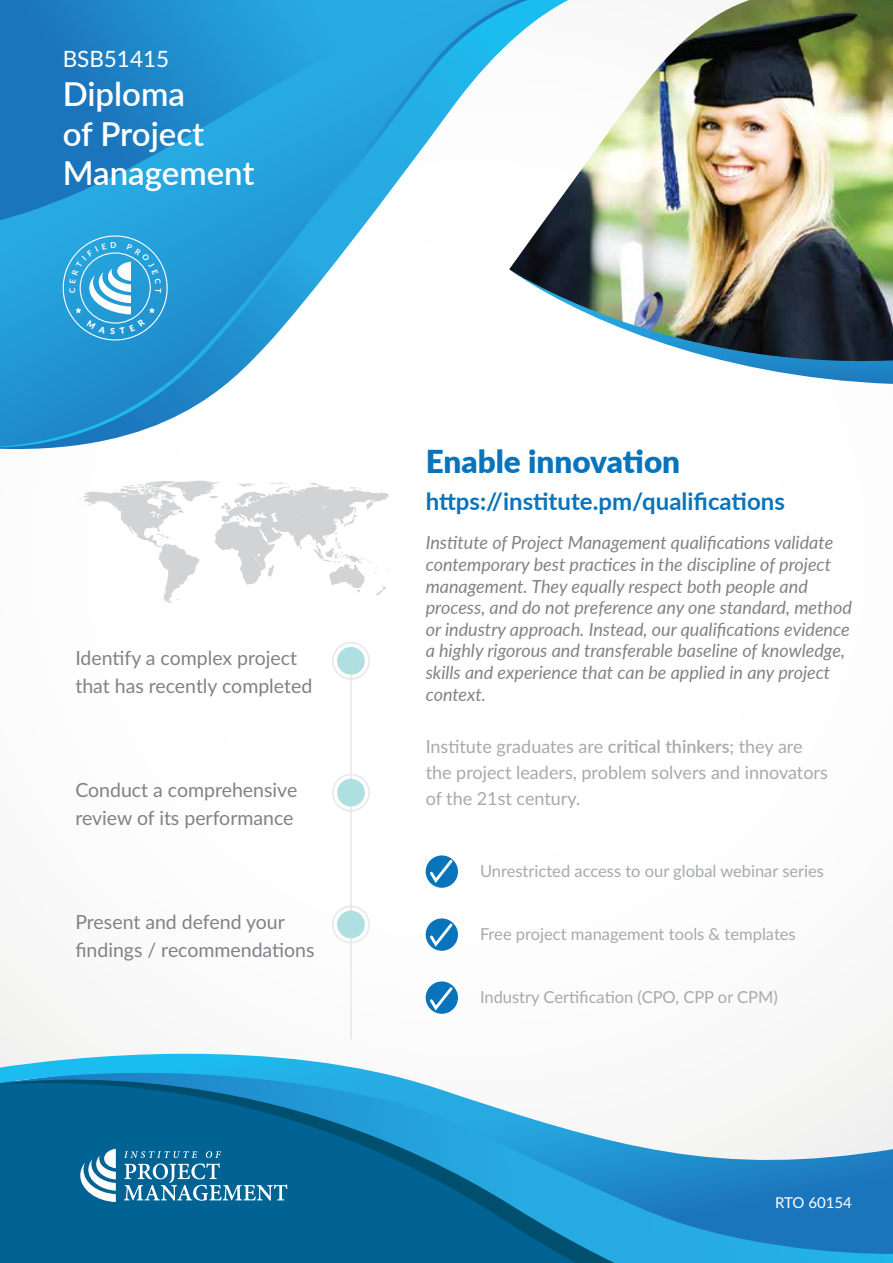
<style>
.page{position:relative;width:893px;height:1263px;background:#fff}
.page>*{position:absolute;margin:0;border:0;box-sizing:border-box;transform-origin:0 0}
.t1{font:600 33px/39.6px "Lato";color:#fff}
.t2{font:900 31.5px "Lato";color:#0974bb}
.t3{font:700 24px "Lato";color:#0974bb}
.t4{font:22.5px "Lato";color:#fff}
.t5{font:19.5px/27.9px "Lato";color:#808285}
.t6{font:italic 18px/21.6px "Lato";color:#808285}
.t7{font:18px/26.1px "Lato";color:#a7a9ac}
.t8{font:16.5px "Lato";color:#a7a9ac}
.t9{font:15px "Lato";color:#fff}
.s1{font-weight:600}
</style>
<div class="page">
<img style="left:568px;top:0;width:325px;height:269px">
<img style="left:568px;top:269px;width:325px;height:115px">
<svg style="left:0;top:0;width:568px;height:449px"></svg>
<svg style="left:0;top:0;width:527px;height:447px"></svg>
<svg style="left:0;top:0;width:466px;height:220px;background:#2f9cd5"></svg>
<svg style="left:0;top:1044px;width:893px;height:10px"></svg>
<svg style="left:0;top:1254px;width:893px;height:9px;background:#0b7aac"></svg>
<svg style="left:0;top:1054px;width:893px;height:200px"></svg>
<hr style="left:350px;top:655px;width:2px;height:384px;background:#e6e7e8">
<div style="left:337px;top:647px;width:28px;height:28px;background:#b0dfe1;border-radius:50%"></div>
<div style="left:332px;top:642px;width:38px;height:38px;border:2px solid #e6e7e8;border-radius:50%"></div>
<div style="left:337px;top:779px;width:28px;height:27px;background:#b0dfe1;border-radius:50%"></div>
<div style="left:332px;top:774px;width:38px;height:37px;border:2px solid #e6e7e8;border-radius:50%"></div>
<div style="left:337px;top:910px;width:28px;height:28px;background:#b0dfe1;border-radius:50%"></div>
<div style="left:332px;top:905px;width:38px;height:38px;border:2px solid #e6e7e8;border-radius:50%"></div>
<svg style="left:79px;top:480px;width:310px;height:123px"></svg>
<svg style="left:80px;top:1149px;width:36px;height:53px"></svg>
<svg style="left:124px;top:1151px;width:163px;height:50px;background:#3080a8"></svg>
<svg style="left:426px;top:855px;width:32px;height:33px"></svg>
<svg style="left:426px;top:918px;width:32px;height:33px"></svg>
<svg style="left:426px;top:981px;width:32px;height:33px"></svg>
<svg style="left:427px;top:857px;width:28px;height:28px"></svg>
<svg style="left:427px;top:921px;width:28px;height:28px"></svg>
<svg style="left:427px;top:985px;width:28px;height:28px"></svg>
<svg style="left:63px;top:235px;width:105px;height:105px;background:#45abdd"></svg>
<p class="t4" style="left:63px;top:42px;width:108px">BSB51415</p>
<h1 class="t1" style="left:63px;top:73px;width:193px">Diploma<br>of Project<br>Management</h1>
<p class="t5" style="left:75px;top:644px;width:238px">Identify a complex project that has recently completed</p>
<p class="t5" style="left:75px;top:775px;width:223px">Conduct a comprehensive review of its performance</p>
<p class="t5" style="left:75px;top:907px;width:241px">Present and defend your findings / recommendations</p>
<h2 class="t2" style="left:426px;top:437px;width:256px">Enable innovation</h2>
<h3 class="t3" style="left:426px;top:483px;width:361px">https://institute.pm/qualifications</h3>
<p class="t6" style="left:426px;top:531px;width:428px">Institute of Project Management qualifications validate contemporary best practices in the discipline of project management. They equally respect both people and process, and do not preference any one standard, method or industry approach. Instead, our qualifications evidence a highly rigorous and transferable baseline of knowledge, skills and experience that can be applied in any project context.</p>
<p class="t7" style="left:426px;top:733px;width:404px">Institute graduates are <span class="s1">critical thinkers</span>; they are the project leaders, problem solvers and innovators of the 21st century.</p>
<p class="t8" style="left:480px;top:859px;width:346px">Unrestricted access to our global webinar series</p>
<p class="t8" style="left:480px;top:922px;width:317px">Free project management tools &amp; templates</p>
<p class="t8" style="left:480px;top:985px;width:299px">Industry Certification (CPO, CPP or CPM)</p>
<p class="t9" style="left:775px;top:1192px;width:78px">RTO 60154</p>
</div>
